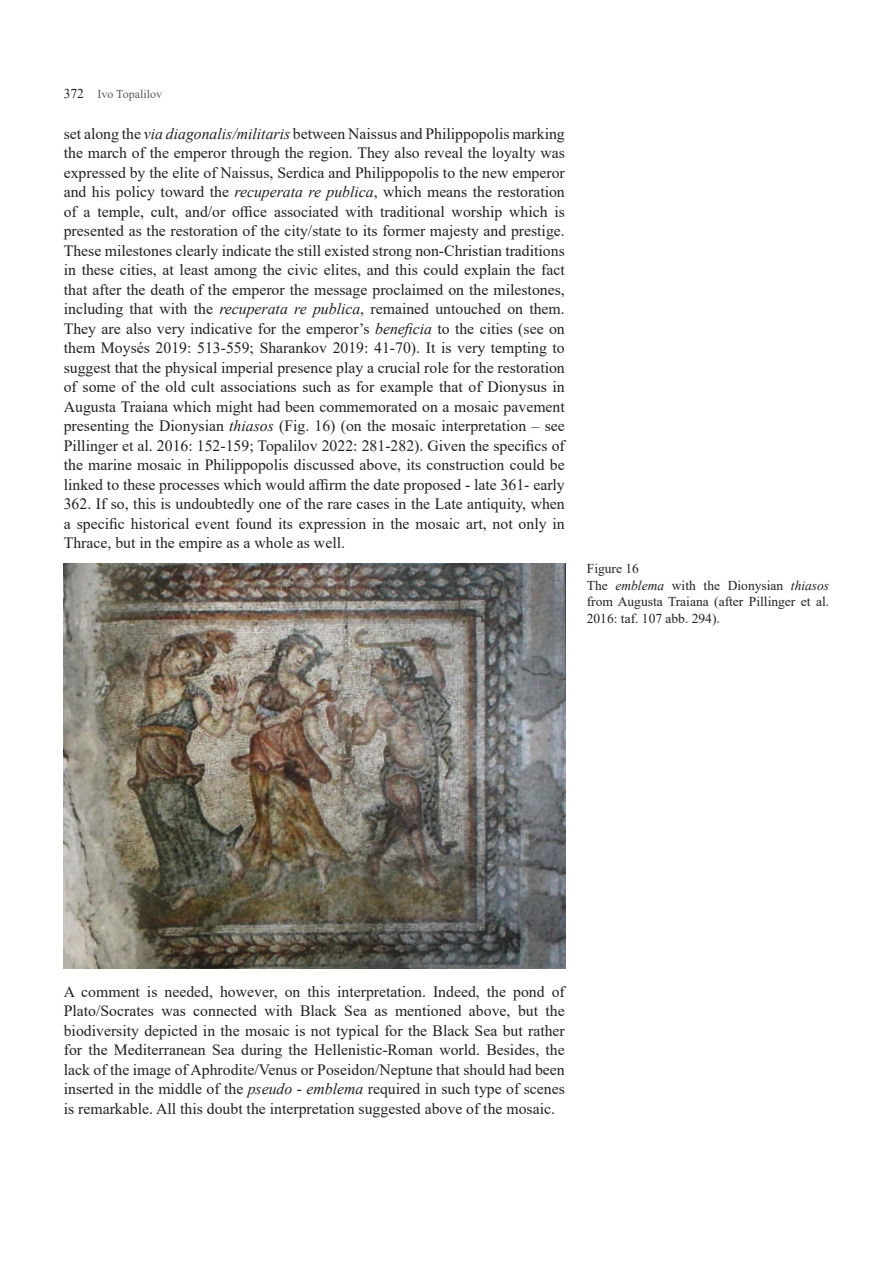
<style>
.page{position:relative;width:893px;height:1263px;background:#fff}
.page>*{position:absolute;margin:0;border:0;box-sizing:border-box;transform-origin:0 0}
.JMR_Metin{font:15.75px/19.5px "Times New Roman";color:#231f20;text-align:justify}
.JMR_Resimaltı{font:13.5px/16.5px "Times New Roman";color:#231f20;text-align:justify}
.t1{font:12px "Times New Roman";color:#57585a}
.s1{font-size:13.5px;color:#231f20}
.s2{font-style:italic}
</style>
<div class="page">
<img style="left:64px;top:564px;width:502px;height:404px">
<p class="t1" style="left:64px;top:85px;width:100px"><span class="s1">372</span> Ivo Topalilov</p>
<p class="JMR_Metin" style="left:64px;top:123px;width:503px">set along the <span class="s2">via diagonalis/militaris</span> between Naissus and Philippopolis marking the march of the emperor through the region. They also reveal the loyalty was expressed by the elite of Naissus, Serdica and Philippopolis to the new emperor and his policy toward the <span class="s2">recuperata re publica</span>, which means the restoration of a temple, cult, and/or office associated with traditional worship which is presented as the restoration of the city/state to its former majesty and prestige.<br>These milestones clearly indicate the still existed strong non-Christian traditions in these cities, at least among the civic elites, and this could explain the fact that after the death of the emperor the message proclaimed on the milestones, including that with the <span class="s2">recuperata re publica</span>, remained untouched on them.<br>They are also very indicative for the emperor’s <span class="s2">beneficia</span> to the cities (see on them Moysés 2019: 513-559; Sharankov 2019: 41-70). It is very tempting to suggest that the physical imperial presence play a crucial role for the restoration of some of the old cult associations such as for example that of Dionysus in Augusta Traiana which might had been commemorated on a mosaic pavement presenting the Dionysian <span class="s2">thiasos</span> (Fig. 16) (on the mosaic interpretation – see Pillinger et al. 2016: 152-159; Topalilov 2022: 281-282). Given the specifics of the marine mosaic in Philippopolis discussed above, its construction could be linked to these processes which would affirm the date proposed - late 361- early 362. If so, this is undoubtedly one of the rare cases in the Late antiquity, when a specific historical event found its expression in the mosaic art, not only in Thrace, but in the empire as a whole as well.</p>
<p class="JMR_Resimaltı" style="left:587px;top:560px;width:54px">Figure 16</p>
<p class="JMR_Resimaltı" style="left:587px;top:576px;width:244px">The <span class="s2">emblema</span> with the Dionysian <span class="s2">thiasos </span>from Augusta Traiana (after Pillinger et al.<br>2016: taf. 107 abb. 294).</p>
<p class="JMR_Metin" style="left:64px;top:981px;width:503px">A comment is needed, however, on this interpretation. Indeed, the pond of Plato/Socrates was connected with Black Sea as mentioned above, but the biodiversity depicted in the mosaic is not typical for the Black Sea but rather for the Mediterranean Sea during the Hellenistic-Roman world. Besides, the lack of the image of Aphrodite/Venus or Poseidon/Neptune that should had been inserted in the middle of the <span class="s2">pseudo - emblema</span> required in such type of scenes is remarkable. All this doubt the interpretation suggested above of the mosaic.</p>
</div>
